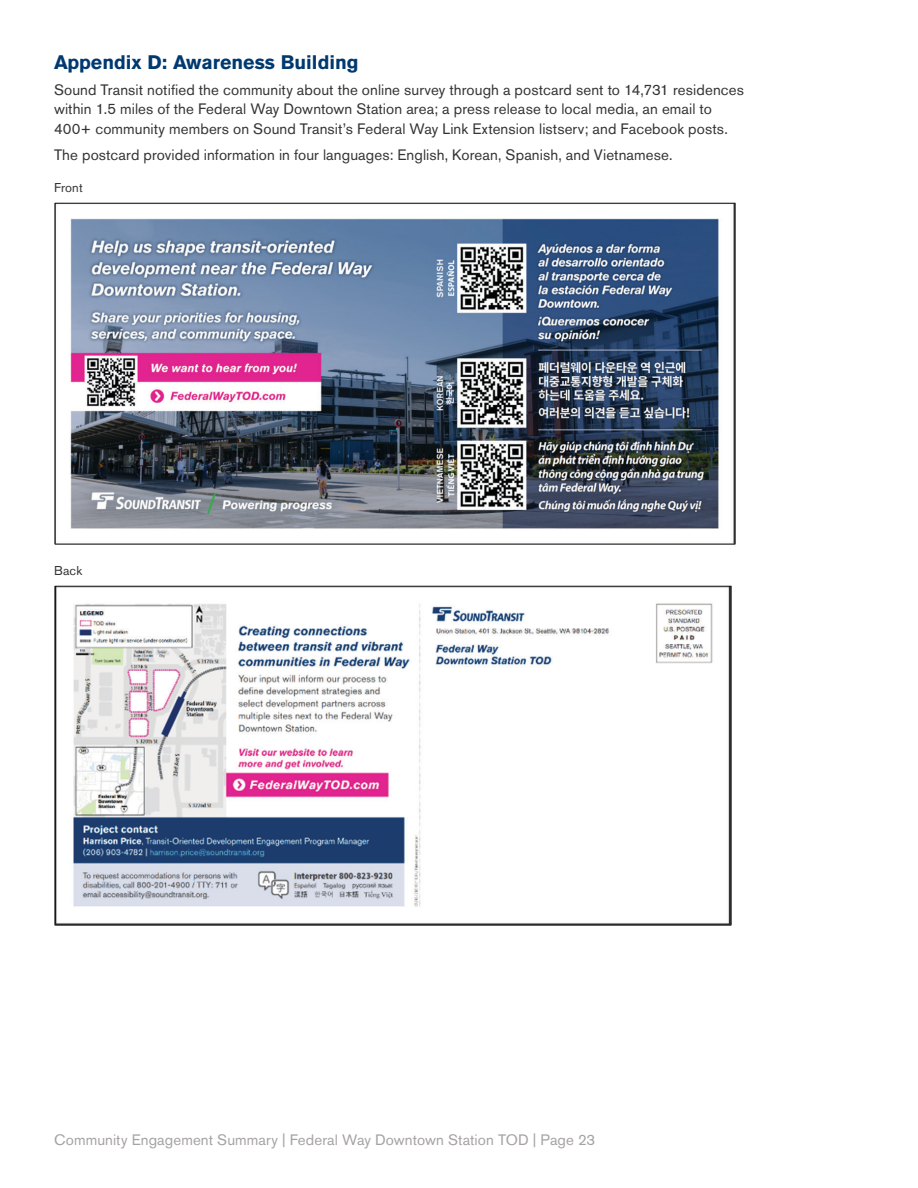
<style>
.page{position:relative;width:918px;height:1188px;background:#fff}
.page>*{position:absolute;margin:0;border:0;box-sizing:border-box;transform-origin:0 0}
.t1{font:700 19.5px "Akzidenz Grotesk Std";color:#003970}
.Body{font:15px/19.5px "Akzidenz Grotesk Std";letter-spacing:.005em;color:#343433}
.t2{font:15px "Akzidenz Grotesk Std";letter-spacing:.005em;color:#a6a2a2}
.Footnote{font:12.75px "Akzidenz Grotesk Std";letter-spacing:.015em;color:#343433}
</style>
<div class="page">
<img style="left:54px;top:585px;width:677px;height:341px">
<img style="left:54px;top:202px;width:681px;height:342px">
<h2 class="t1" style="left:54px;top:51px;width:306px">Appendix D: Awareness Building</h2>
<p class="Body" style="left:54px;top:80px;width:692px">Sound Transit notified the community about the online survey through a postcard sent to 14,731 residences within 1.5 miles of the Federal Way Downtown Station area; a press release to local media, an email to<br>400+ community members on Sound Transit’s Federal Way Link Extension listserv; and Facebook posts.</p>
<p class="Body" style="left:54px;top:145px;width:620px">The postcard provided information in four languages: English, Korean, Spanish, and Vietnamese.</p>
<p class="Footnote" style="left:54px;top:180px;width:30px">Front</p>
<p class="Footnote" style="left:54px;top:563px;width:30px">Back</p>
<p class="t2" style="left:54px;top:1131px;width:543px">Community Engagement Summary | Federal Way Downtown Station TOD | Page 23</p>
</div>
